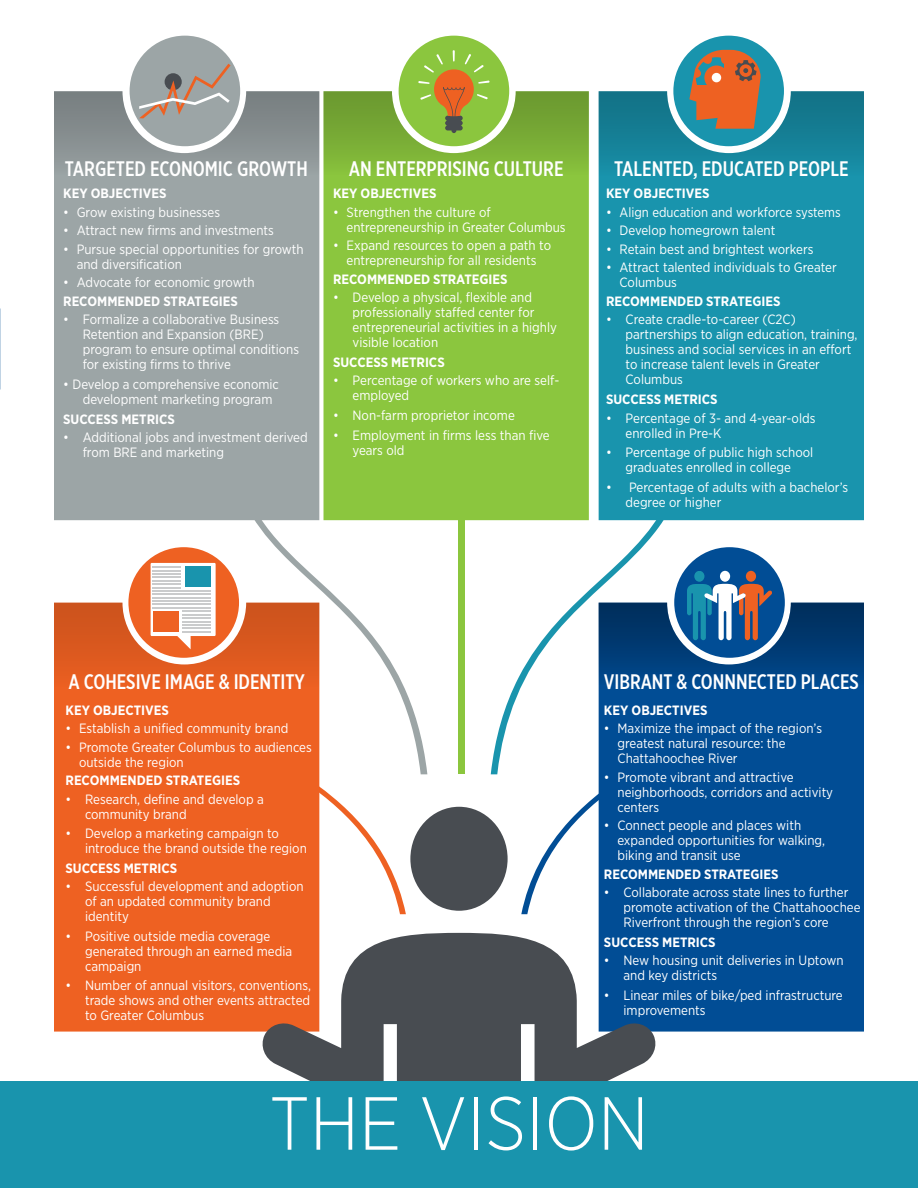
<style>
.page{position:relative;width:918px;height:1188px;background:#fff}
.page>*{position:absolute;margin:0;border:0;box-sizing:border-box;transform-origin:0 0}
.t1{font:300 75px "Gotham Narrow";color:#fff}
.t2{font:500 21px "Gotham X Narrow";color:#fff}
.t3{font:13.5px/15px "Gotham Narrow";color:#fff}
.t4{font:700 13.5px "Gotham Narrow";color:#fff}
</style>
<div class="page">
<div style="left:54px;top:181px;width:265px;height:339px;background:#9ca5a6"></div>
<svg style="left:54px;top:91px;width:265px;height:90px;background:#92999b"></svg>
<div style="left:130px;top:36px;width:110px;height:110px;background:#9ca5a6;border-radius:50%"></div>
<svg style="left:139px;top:64px;width:92px;height:54px"></svg>
<svg style="left:319px;top:774px;width:87px;height:140px"></svg>
<svg style="left:521px;top:774px;width:78px;height:140px"></svg>
<svg style="left:230px;top:450px;width:197px;height:324px"></svg>
<svg style="left:491px;top:450px;width:197px;height:324px"></svg>
<div style="left:458px;top:450px;width:7px;height:324px;background:#8bc63e"></div>
<div style="left:324px;top:180px;width:265px;height:340px;background:#8bc63e"></div>
<svg style="left:324px;top:91px;width:265px;height:89px;background:#84b544"></svg>
<div style="left:399px;top:36px;width:110px;height:110px;background:#8bc63e;border-radius:50%"></div>
<div style="left:599px;top:691px;width:265px;height:341px;background:#014d95"></div>
<svg style="left:599px;top:603px;width:265px;height:88px;background:#104981"></svg>
<div style="left:674px;top:547px;width:111px;height:111px;background:#014d95;border-radius:50%"></div>
<div style="left:694px;top:571px;width:10px;height:11px;background:#1994ad;border-radius:5px"></div>
<div style="left:746px;top:571px;width:10px;height:11px;background:#ee6122;border-radius:50%"></div>
<div style="left:720px;top:571px;width:10px;height:11px;background:#fff;border-radius:50%"></div>
<svg style="left:687px;top:584px;width:85px;height:56px"></svg>
<div style="left:599px;top:181px;width:265px;height:339px;background:#1994ad"></div>
<svg style="left:599px;top:91px;width:265px;height:90px;background:#248ba0"></svg>
<div style="left:673px;top:36px;width:111px;height:110px;background:#1994ad;border-radius:50%"></div>
<svg style="left:689px;top:50px;width:72px;height:79px"></svg>
<svg style="left:418px;top:50px;width:72px;height:83px"></svg>
<div style="left:54px;top:692px;width:265px;height:340px;background:#ee6122"></div>
<svg style="left:54px;top:603px;width:265px;height:89px;background:#df642d"></svg>
<div style="left:128px;top:547px;width:111px;height:111px;background:#ee6122;border-radius:50%"></div>
<svg style="left:151px;top:563px;width:65px;height:86px"></svg>
<div style="left:410px;top:807px;width:98px;height:104px;background:#484c51;border-radius:50%"></div>
<svg style="left:260px;top:933px;width:398px;height:148px;fill:#484c51"></svg>
<div style="left:0;top:1081px;width:918px;height:107px;background:#1994ad"></div>
<h2 class="t2" style="left:65px;top:156px;width:244px">TARGETED ECONOMIC GROWTH</h2>
<p class="t4" style="left:63px;top:185px;width:105px">KEY OBJECTIVES</p>
<p class="t3" style="left:63px;top:204px;width:158px">• Grow existing businesses</p>
<p class="t3" style="left:63px;top:223px;width:212px">• Attract new firms and investments</p>
<p class="t3" style="left:77px;top:241px;width:229px;text-indent:-13px">• Pursue special opportunities for growth and diversification</p>
<p class="t3" style="left:63px;top:275px;width:193px">• Advocate for economic growth</p>
<p class="t4" style="left:63px;top:292px;width:176px">RECOMMENDED STRATEGIES</p>
<p class="t3" style="left:83px;top:312px;width:218px;text-indent:-19px">• Formalize a collaborative Business Retention and Expansion (BRE) program to ensure optimal conditions for existing firms to thrive</p>
<p class="t3" style="left:83px;top:376px;width:198px;text-indent:-19px">• Develop a comprehensive economic development marketing program</p>
<p class="t4" style="left:63px;top:410px;width:113px">SUCCESS METRICS</p>
<p class="t3" style="left:83px;top:430px;width:227px;text-indent:-19px">• Additional jobs and investment derived from BRE and marketing</p>
<h2 class="t2" style="left:349px;top:156px;width:216px">AN ENTERPRISING CULTURE</h2>
<p class="t4" style="left:333px;top:185px;width:105px">KEY OBJECTIVES</p>
<p class="t3" style="left:347px;top:204px;width:221px;text-indent:-13px">• Strengthen the culture of entrepreneurship in Greater Columbus</p>
<p class="t3" style="left:333px;top:238px;width:220px;text-align:center">• Expand resources to open a path to entrepreneurship for all residents</p>
<p class="t4" style="left:333px;top:270px;width:176px">RECOMMENDED STRATEGIES</p>
<p class="t3" style="left:353px;top:290px;width:206px;text-indent:-19px">• Develop a physical, flexible and professionally staffed center for entrepreneurial activities in a highly visible location</p>
<p class="t4" style="left:333px;top:354px;width:113px">SUCCESS METRICS</p>
<p class="t3" style="left:353px;top:373px;width:208px;text-indent:-19px">• Percentage of workers who are self&shy;employed</p>
<p class="t3" style="left:333px;top:408px;width:183px">• Non-farm proprietor income</p>
<p class="t3" style="left:353px;top:427px;width:199px;text-indent:-19px">• Employment in firms less than five years old</p>
<h2 class="t2" style="left:614px;top:156px;width:236px">TALENTED, EDUCATED PEOPLE</h2>
<p class="t4" style="left:606px;top:185px;width:105px">KEY OBJECTIVES</p>
<p class="t3" style="left:606px;top:204px;width:236px">• Align education and workforce systems</p>
<p class="t3" style="left:606px;top:223px;width:171px">• Develop homegrown talent</p>
<p class="t3" style="left:606px;top:241px;width:209px">• Retain best and brightest workers</p>
<p class="t3" style="left:620px;top:260px;width:219px;text-indent:-13px">• Attract talented individuals to Greater<br>Columbus</p>
<p class="t4" style="left:606px;top:292px;width:176px">RECOMMENDED STRATEGIES</p>
<p class="t3" style="left:626px;top:312px;width:234px;text-indent:-19px">• Create cradle-to-career (C2C) partnerships to align education, training, business and social services in an effort to increase talent levels in Greater Columbus</p>
<p class="t4" style="left:606px;top:391px;width:113px">SUCCESS METRICS</p>
<p class="t3" style="left:626px;top:410px;width:191px;text-indent:-19px">• Percentage of 3- and 4-year-olds enrolled in Pre-K</p>
<p class="t3" style="left:606px;top:445px;width:209px;text-align:center">• Percentage of public high school graduates enrolled in college</p>
<p class="t3" style="left:626px;top:479px;width:224px;text-indent:-19px">• Percentage of adults with a bachelor’s degree or higher</p>
<h2 class="t2" style="left:68px;top:669px;width:238px">A COHESIVE IMAGE &amp; IDENTITY</h2>
<p class="t4" style="left:66px;top:701px;width:105px">KEY OBJECTIVES</p>
<p class="t3" style="left:66px;top:721px;width:224px">• Establish a unified community brand</p>
<p class="t3" style="left:79px;top:739px;width:234px;text-indent:-13px">• Promote Greater Columbus to audiences outside the region</p>
<p class="t4" style="left:66px;top:772px;width:176px">RECOMMENDED STRATEGIES</p>
<p class="t3" style="left:85px;top:791px;width:180px;text-indent:-19px">• Research, define and develop a community brand</p>
<p class="t3" style="left:85px;top:826px;width:223px;text-indent:-19px">• Develop a marketing campaign to introduce the brand outside the region</p>
<p class="t4" style="left:66px;top:859px;width:113px">SUCCESS METRICS</p>
<p class="t3" style="left:85px;top:879px;width:220px;text-indent:-19px">• Successful development and adoption of an updated community brand identity</p>
<p class="t3" style="left:85px;top:928px;width:209px;text-indent:-19px">• Positive outside media coverage generated through an earned media campaign</p>
<p class="t3" style="left:85px;top:978px;width:228px;text-align:justify;text-indent:-19px">• Number of annual visitors, conventions, trade shows and other events attracted to Greater Columbus</p>
<h2 class="t2" style="left:604px;top:669px;width:256px">VIBRANT &amp; CONNNECTED PLACES</h2>
<p class="t4" style="left:604px;top:701px;width:105px">KEY OBJECTIVES</p>
<p class="t3" style="left:617px;top:721px;width:206px;text-indent:-13px">• Maximize the impact of the region’s greatest natural resource: the<br>Chattahoochee River</p>
<p class="t3" style="left:617px;top:769px;width:217px;text-indent:-13px">• Promote vibrant and attractive neighborhoods, corridors and activity centers</p>
<p class="t3" style="left:617px;top:818px;width:209px;text-indent:-14px">• Connect people and places with expanded opportunities for walking, biking and transit use</p>
<p class="t4" style="left:604px;top:865px;width:176px">RECOMMENDED STRATEGIES</p>
<p class="t3" style="left:623px;top:885px;width:239px;text-indent:-19px">• Collaborate across state lines to further promote activation of the Chattahoochee<br>Riverfront through the region’s core</p>
<p class="t4" style="left:604px;top:933px;width:113px">SUCCESS METRICS</p>
<p class="t3" style="left:623px;top:953px;width:222px;text-indent:-19px">• New housing unit deliveries in Uptown and key districts</p>
<p class="t3" style="left:623px;top:987px;width:221px;text-indent:-19px">• Linear miles of bike/ped infrastructure improvements</p>
<h1 class="t1" style="left:269px;top:1077px;width:381px">THE VISION</h1>
</div>
